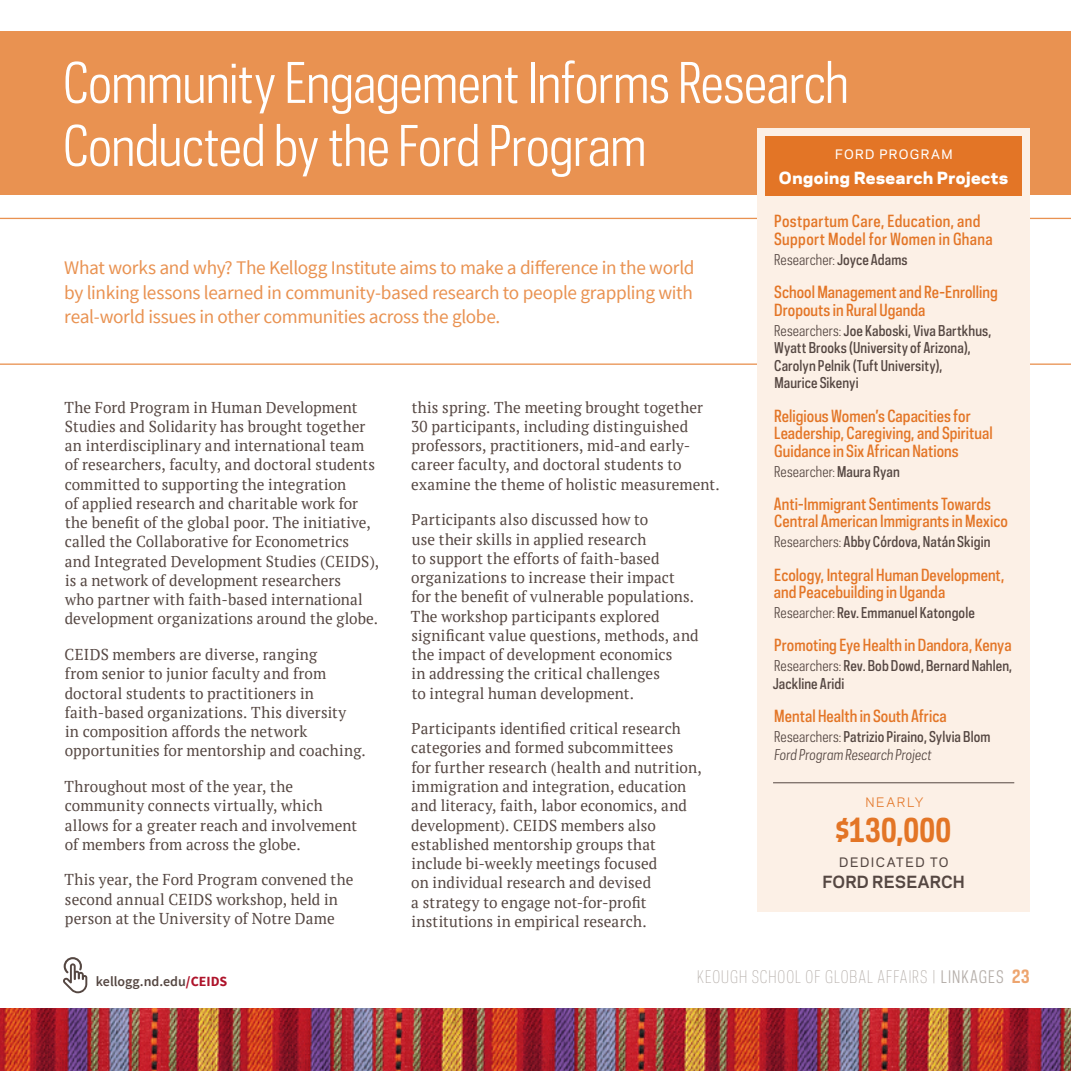
<style>
.page{position:relative;width:1071px;height:1071px;background:#fff}
.page>*{position:absolute;margin:0;border:0;box-sizing:border-box;transform-origin:0 0}
.t1{font:52.5px/63px "Galaxie Polaris Condensed";letter-spacing:-.015em;color:#fff}
.t2{font:700 31.5px "Galaxie Polaris Condensed";letter-spacing:-.01em;color:#e37526}
.t3{font:19.25px/24.5px "Source Sans Pro";letter-spacing:-.015em;color:#e99251;text-align:justify}
.t4{font:300 16.28px "Galaxie Polaris Condensed";letter-spacing:.06em;color:#b4ada8}
.t5{font:15.75px/19.2px "PT Serif";letter-spacing:.005em;color:#554742}
.t6{font:500 15.75px/17.5px "Galaxie Polaris Condensed";color:#e37526}
.t7{font:500 15.75px/17.5px "Galaxie Polaris Condensed";letter-spacing:.025em;color:#e37526}
.t8{font:800 15.75px "Galaxie Polaris";letter-spacing:.035em;color:#fff}
.t9{font:700 15.75px "Galaxie Polaris";letter-spacing:.005em;color:#554742}
.t10{font:500 14px/17.5px "Galaxie Polaris Condensed";letter-spacing:.005em;color:#554742}
.t11{font:14px "Galaxie Polaris Condensed";letter-spacing:.01em;color:#554742}
.t12{font:600 14px "Source Sans Pro";color:#554742}
.t13{font:500 12.25px "Galaxie Polaris";letter-spacing:.11em;color:#fff}
.t14{font:500 12.25px "Galaxie Polaris";letter-spacing:.12em;color:#554742}
.t15{font:12.25px "Galaxie Polaris";letter-spacing:.125em;color:#e37526}
.s1{font-weight:500}
.s2{font-weight:400}
.s3{font-weight:400;font-style:italic}
.s4{font-weight:700;color:#ae132a}
.s5{font-weight:700;font-size:17.5px;color:#eda56f}
</style>
<div class="page">
<div style="left:0;top:32px;width:1071px;height:163px;background:#e99251"></div>
<svg style="left:0;top:218px;width:1071px;height:147px"></svg>
<img style="left:0;top:1008px;width:1071px;height:63px">
<svg style="left:63px;top:957px;width:24px;height:36px"></svg>
<div style="left:757px;top:128px;width:273px;height:784px;background:#fcf0e6"></div>
<div style="left:765px;top:136px;width:257px;height:36px;background:#e37526"></div>
<div style="left:765px;top:158px;width:257px;height:37px;background:#e37526"></div>
<hr style="left:773px;top:782px;width:241px;height:1px;background:#554742">
<h1 class="t1" style="left:63px;top:51px;width:787px">Community Engagement Informs Research<br>Conducted by the Ford Program</h1>
<p class="t13" style="left:835px;top:145px;width:119px">FORD PROGRAM</p>
<p class="t8" style="left:779px;top:164px;width:231px">Ongoing Research Projects</p>
<p class="t7" style="left:774px;top:212px;width:220px">Postpartum Care, Education, and<br>Support Model for Women in Ghana</p>
<p class="t11" style="left:774px;top:250px;width:135px">Researcher: <span class="s1">Joyce Adams</span></p>
<p class="t6" style="left:774px;top:283px;width:225px">School Management and Re-Enrolling<br>Dropouts in Rural Uganda</p>
<p class="t10" style="left:774px;top:321px;width:219px"><span class="s2">Researchers:</span> Joe Kaboski, Viva Bartkhus, Wyatt Brooks (University of Arizona), Carolyn Pelnik (Tuft University),<br>Maurice Sikenyi</p>
<p class="t6" style="left:774px;top:406px;width:220px">Religious Women’s Capacities for<br>Leadership, Caregiving, and Spiritual<br>Guidance in Six African Nations</p>
<p class="t11" style="left:774px;top:462px;width:127px">Researcher: <span class="s1">Maura Ryan</span></p>
<p class="t6" style="left:774px;top:495px;width:236px">Anti-Immigrant Sentiments Towards<br>Central American Immigrants in Mexico</p>
<p class="t10" style="left:774px;top:533px;width:218px"><span class="s2">Researchers:</span> Abby Córdova, Natán Skigin</p>
<p class="t6" style="left:774px;top:566px;width:232px">Ecology, Integral Human Development, and Peacebuilding in Uganda</p>
<p class="t10" style="left:774px;top:604px;width:202px"><span class="s2">Researcher:</span> Rev. Emmanuel Katongole</p>
<p class="t6" style="left:774px;top:636px;width:239px">Promoting Eye Health in Dandora, Kenya</p>
<p class="t10" style="left:773px;top:657px;width:241px"><span class="s2">Researchers:</span> Rev. Bob Dowd, Bernard Nahlen,<br>Jackline Aridi</p>
<p class="t6" style="left:774px;top:707px;width:174px">Mental Health in South Africa</p>
<p class="t10" style="left:774px;top:728px;width:218px"><span class="s2">Researchers:</span> Patrizio Piraino, Sylvia Blom<br><span class="s3">Ford Program Research Project</span></p>
<p class="t15" style="left:865px;top:793px;width:59px">NEARLY</p>
<h2 class="t2" style="left:835px;top:809px;width:118px">$130,000</h2>
<p class="t14" style="left:839px;top:853px;width:111px">DEDICATED TO</p>
<p class="t9" style="left:823px;top:870px;width:144px">FORD RESEARCH</p>
<p class="t3" style="left:64px;top:256px;width:632px">What works and why? The Kellogg Institute aims to make a difference in the world by linking lessons learned in community-based research to people grappling with real‑world issues in other communities across the globe.</p>
<p class="t5" style="left:411px;top:397px;width:310px">this spring. The meeting brought together 30 participants, including distinguished professors, practitioners, mid-and early&shy;career faculty, and doctoral students to examine the theme of holistic measurement.</p>
<p class="t5" style="left:411px;top:510px;width:289px">Participants also discussed how to<br>use their skills in applied research<br>to support the efforts of faith-based organizations to increase their impact<br>for the benefit of vulnerable populations.<br>The workshop participants explored significant value questions, methods, and the impact of development economics<br>in addressing the critical challenges<br>to integral human development.</p>
<p class="t5" style="left:411px;top:719px;width:292px">Participants identified critical research categories and formed subcommittees<br>for further research (health and nutrition, immigration and integration, education and literacy, faith, labor economics, and development). CEIDS members also established mentorship groups that include bi-weekly meetings focused<br>on individual research and devised<br>a strategy to engage not-for‑profit institutions in empirical research.</p>
<p class="t5" style="left:64px;top:397px;width:316px">The Ford Program in Human Development Studies and Solidarity has brought together an interdisciplinary and international team of researchers, faculty, and doctoral students committed to supporting the integration<br>of applied research and charitable work for the benefit of the global poor. The initiative, called the Collaborative for Econometrics<br>and Integrated Development Studies (CEIDS), is a network of development researchers<br>who partner with faith-based international development organizations around the globe.</p>
<p class="t5" style="left:65px;top:645px;width:303px">CEIDS members are diverse, ranging<br>from senior to junior faculty and from doctoral students to practitioners in faith-based organizations. This diversity<br>in composition affords the network opportunities for mentorship and coaching.</p>
<p class="t5" style="left:64px;top:777px;width:294px">Throughout most of the year, the community connects virtually, which allows for a greater reach and involvement of members from across the globe.</p>
<p class="t5" style="left:64px;top:870px;width:291px">This year, the Ford Program convened the second annual CEIDS workshop, held in person at the University of Notre Dame</p>
<p class="t12" style="left:96px;top:973px;width:133px">kellogg.nd.edu<span class="s4">/CEIDS</span></p>
<p class="t4" style="left:697px;top:966px;width:335px">KEOUGH SCHOOL OF GLOBAL AFFAIRS | <span class="s2">LINKAGES</span> <span class="s5">23</span></p>
</div>
